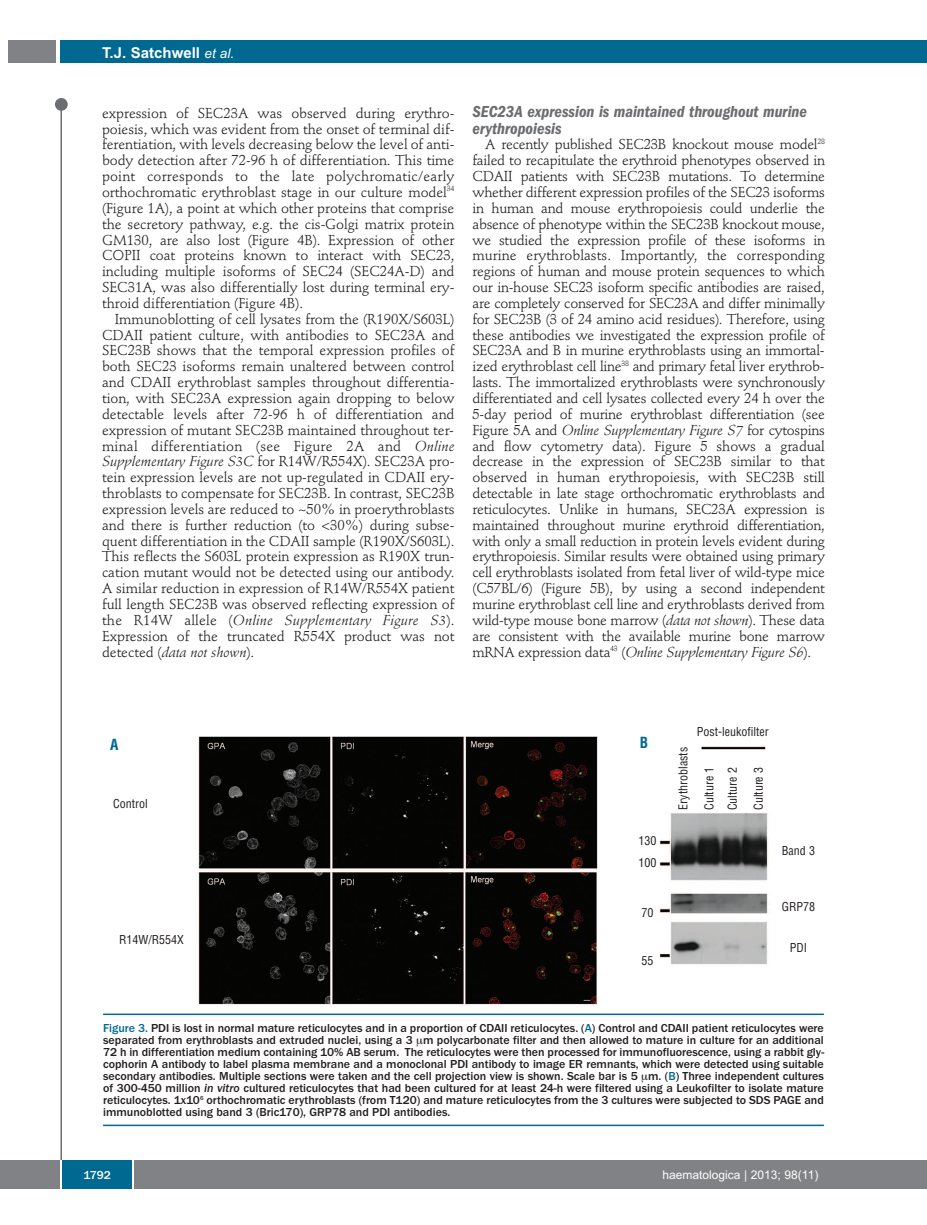
<style>
.page{position:relative;width:927px;height:1225px;background:#fff}
.page>*{position:absolute;margin:0;border:0;box-sizing:border-box;transform-origin:0 0}
.t1{font:italic 600 condensed 16.5px/16.5px "Franklin Gothic";color:#6c6d70}
.t2{font:700 15px "Arial";color:#fff}
.t3{font:700 condensed 15px "Helvetica";color:#006991}
.t4{font:14.25px/15.9px "Stempel Schneidler";letter-spacing:-.005em;color:#231f20;text-align:justify}
.t5{font:500 12px/12px "Franklin Gothic";color:#231f20;text-align:justify}
.t6{font:condensed 12px/26.2px "Helvetica";color:#231f20}
.t7{font:12px "Arial";color:#fff}
.t8{font:500 12px "Franklin Gothic";color:#fff}
.s1{font-weight:400;font-style:italic;font-size:13.5px}
.s2{font-style:italic}
.s3{color:#006991}
</style>
<div class="page">
<div style="left:911px;top:40px;width:16px;height:22px;background:#006991"></div>
<div style="left:910px;top:1160px;width:17px;height:28px;background:#808285"></div>
<div style="left:55px;top:98px;width:13px;height:13px;background:#6c6d70;border-radius:50%"></div>
<hr style="left:60px;top:101px;width:2px;height:1061px;background:#6c6d70">
<div style="left:60px;top:40px;width:852px;height:22px;background:#006991"></div>
<div style="left:9px;top:40px;width:47px;height:22px;background:#808285"></div>
<div style="left:0;top:1160px;width:911px;height:28px;background:#808285"></div>
<div style="left:62px;top:1160px;width:71px;height:28px;background:#006991"></div>
<hr style="left:60px;top:1160px;width:2px;height:28px;background:#fff">
<svg style="left:133px;top:1160px;width:1px;height:28px"></svg>
<img style="left:198px;top:736px;width:572px;height:270px">
<hr style="left:103px;top:1013px;width:721px;height:2px;background:#006991">
<hr style="left:103px;top:1124px;width:721px;height:2px;background:#006991">
<p class="t2" style="left:102px;top:44px;width:134px">T.J. Satchwell <span class="s1">et al.</span></p>
<p class="t4" style="left:102px;top:106px;width:354px">expression of SEC23A was observed during erythro&shy;poiesis, which was evident from the onset of terminal dif&shy;ferentiation, with levels decreasing below the level of anti&shy;body detection after 72-96 h of differentiation. This time point corresponds to the late polychromatic/early orthochromatic erythroblast stage in our culture model<sup>34 </sup>(Figure 1A), a point at which other proteins that comprise the secretory pathway, e.g. the cis-Golgi matrix protein GM130, are also lost (Figure 4B). Expression of other COPII coat proteins known to interact with SEC23, including multiple isoforms of SEC24 (SEC24A-D) and SEC31A, was also differentially lost during terminal ery&shy;throid differentiation (Figure 4B).</p>
<p class="t4" style="left:102px;top:312px;width:354px;text-indent:13px">Immunoblotting of cell lysates from the (R190X/S603L)<br>CDAII patient culture, with antibodies to SEC23A and SEC23B shows that the temporal expression profiles of both SEC23 isoforms remain unaltered between control and CDAII erythroblast samples throughout differentia&shy;tion, with SEC23A expression again dropping to below detectable levels after 72-96 h of differentiation and expression of mutant SEC23B maintained throughout ter&shy;minal differentiation (see Figure 2A and <span class="s2">Online Supplementary Figure S3C</span> for R14W/R554X). SEC23A pro&shy;tein expression levels are not up-regulated in CDAII ery&shy;throblasts to compensate for SEC23B. In contrast, SEC23B expression levels are reduced to ~50% in proerythroblasts and there is further reduction (to &lt;30%) during subse&shy;quent differentiation in the CDAII sample (R190X/S603L).<br>This reflects the S603L protein expression as R190X trun&shy;cation mutant would not be detected using our antibody.<br>A similar reduction in expression of R14W/R554X patient full length SEC23B was observed reflecting expression of the R14W allele (<span class="s2">Online Supplementary Figure S3</span>).<br>Expression of the truncated R554X product was not detected (<span class="s2">data not shown</span>).</p>
<p class="t1" style="left:472px;top:105px;width:336px">SEC23A expression is maintained throughout murine erythropoiesis</p>
<p class="t4" style="left:472px;top:138px;width:354px;text-indent:13px">A recently published SEC23B knockout mouse model<sup>28 </sup>failed to recapitulate the erythroid phenotypes observed in CDAII patients with SEC23B mutations. To determine whether different expression profiles of the SEC23 isoforms in human and mouse erythropoiesis could underlie the absence of phenotype within the SEC23B knockout mouse, we studied the expression profile of these isoforms in murine erythroblasts. Importantly, the corresponding regions of human and mouse protein sequences to which our in-house SEC23 isoform specific antibodies are raised, are completely conserved for SEC23A and differ minimally for SEC23B (3 of 24 amino acid residues). Therefore, using these antibodies we investigated the expression profile of SEC23A and B in murine erythroblasts using an immortal&shy;ized erythroblast cell line<sup>38</sup> and primary fetal liver erythrob&shy;lasts. The immortalized erythroblasts were synchronously differentiated and cell lysates collected every 24 h over the 5-day period of murine erythroblast differentiation (see Figure 5A and <span class="s2">Online Supplementary Figure S7</span> for cytospins and flow cytometry data). Figure 5 shows a gradual decrease in the expression of SEC23B similar to that observed in human erythropoiesis, with SEC23B still detectable in late stage orthochromatic erythroblasts and reticulocytes. Unlike in humans, SEC23A expression is maintained throughout murine erythroid differentiation, with only a small reduction in protein levels evident during erythropoiesis. Similar results were obtained using primary cell erythroblasts isolated from fetal liver of wild-type mice (C57BL/6) (Figure 5B), by using a second independent murine erythroblast cell line and erythroblasts derived from wild-type mouse bone marrow (<span class="s2">data not shown</span>). These data are consistent with the available murine bone marrow mRNA expression data<sup>43</sup> (<span class="s2">Online Supplementary Figure S6</span>).</p>
<p class="t3" style="left:110px;top:736px;width:10px">A</p>
<p class="t3" style="left:640px;top:734px;width:10px">B</p>
<p class="t6" style="left:113px;top:790px;width:36px">Control</p>
<p class="t6" style="left:119px;top:926px;width:66px">R14W/R554X</p>
<p class="t6" style="left:639px;top:829px;width:19px;line-height:21.9px">130<br>100</p>
<p class="t6" style="left:642px;top:899px;width:13px">70</p>
<p class="t6" style="left:642px;top:948px;width:13px">55</p>
<p class="t6" style="left:697px;top:718px;width:73px">Post-leukofilter</p>
<p class="t6" style="left:670px;top:810px;width:64px;rotate:-90deg">Erythroblasts<br>Culture 1</p>
<p class="t6" style="left:720px;top:810px;width:45px;rotate:-90deg">Culture 2<br>Culture 3</p>
<p class="t6" style="left:782px;top:837px;width:35px">Band 3</p>
<p class="t6" style="left:782px;top:893px;width:35px">GRP78</p>
<p class="t6" style="left:790px;top:935px;width:19px">PDI</p>
<p class="t5" style="left:103px;top:1022px;width:723px"><span class="s3">Figure 3.</span> PDI is lost in normal mature reticulocytes and in a proportion of CDAII reticulocytes. (<span class="s3">A</span>) Control and CDAII patient reticulocytes were separated from erythroblasts and extruded nuclei, using a 3 m polycarbonate filter and then allowed to mature in culture for an additional 72 h in differentiation medium containing 10% AB serum. The reticulocytes were then processed for immunofluorescence, using a rabbit gly&shy;cophorin A antibody to label plasma membrane and a monoclonal PDI antibody to image ER remnants, which were detected using suitable secondary antibodies. Multiple sections were taken and the cell projection view is shown. Scale bar is 5 m. (<span class="s3">B</span>) Three independent cultures of 300-450 million <span class="s2">in vitro</span> cultured reticulocytes that had been cultured for at least 24-h were filtered using a Leukofilter to isolate mature reticulocytes. 1x10<sup>6</sup> orthochromatic erythroblasts (from T120) and mature reticulocytes from the 3 cultures were subjected to SDS PAGE and immunoblotted using band 3 (Bric170), GRP78 and PDI antibodies.</p>
<p class="t8" style="left:84px;top:1167px;width:29px">1792</p>
<p class="t7" style="left:662px;top:1167px;width:157px">haematologica | 2013; 98(11)</p>
</div>
